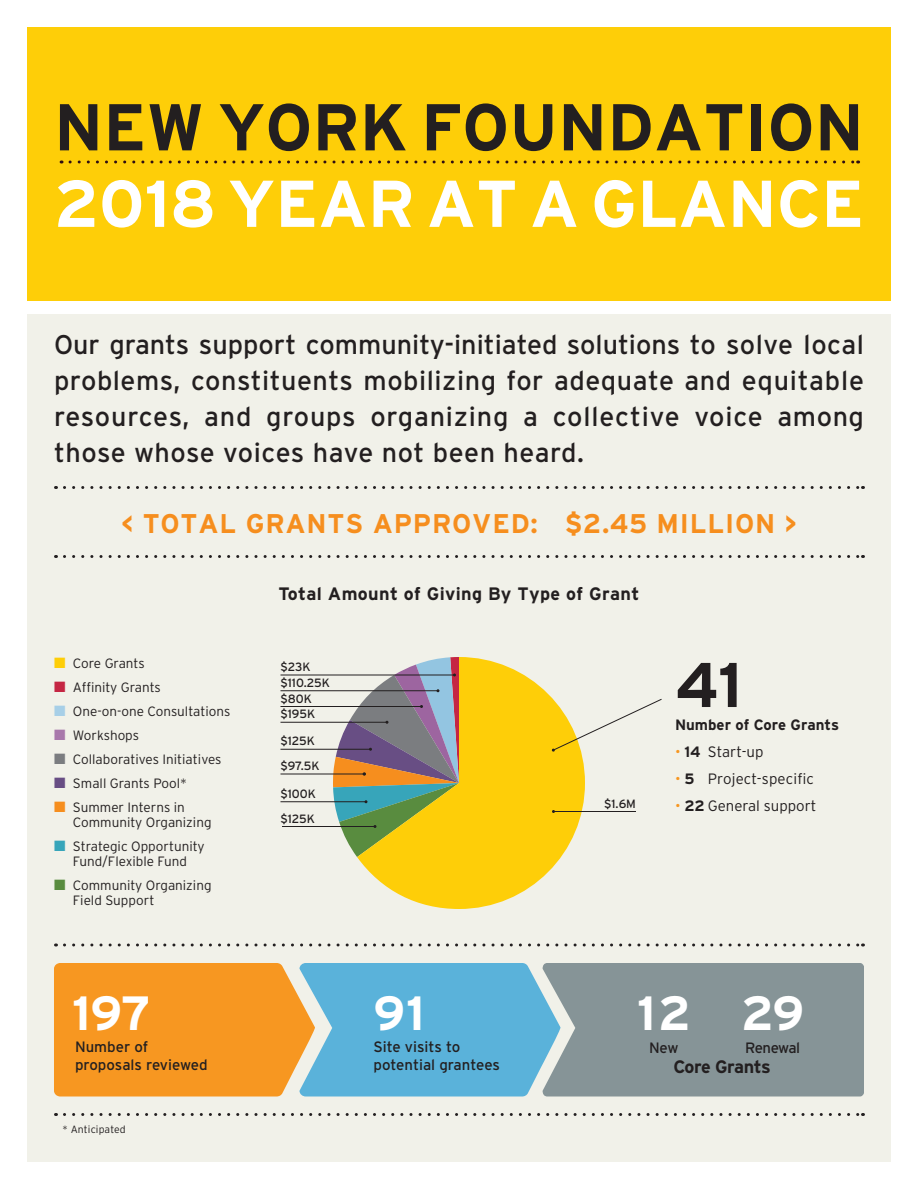
<style>
.page{position:relative;width:918px;height:1188px;background:#fff}
.page>*{position:absolute;margin:0;border:0;box-sizing:border-box;transform-origin:0 0}
.t1{font:700 66px "Interstate";color:#231f20}
.t2{font:700 66px "Interstate";color:#fff}
.t3{font:700 63px "Interstate";color:#231f20}
.t4{font:700 48px "Interstate";color:#fff}
.t5{font:27px/36px "Interstate";letter-spacing:.02em;color:#231f20;text-align:justify}
.t6{font:700 27px "Interstate";letter-spacing:.03em;color:#f68e1e}
.t7{font:700 18px "Interstate";letter-spacing:.02em;color:#231f20}
.t8{font:700 18px "Interstate";letter-spacing:-.03em;color:#231f20}
.t9{font:15px/18px "Interstate";color:#231f20}
.t10{font:300 15px "Interstate";color:#231f20}
.t11{font:700 15px "Interstate";color:#231f20}
.t12{font:15px "Interstate";letter-spacing:-.04em;color:#231f20}
.t13{font:300 13.5px/15px "Interstate";color:#231f20}
.t14{font:12px "Interstate";color:#231f20}
.t15{font:300 10.5px "Interstate";letter-spacing:.01em;color:#231f20}
.s1{color:#fece08}
.s2{color:#c52643}
.s3{color:#a7cfe7}
.s4{color:#a878ab}
.s5{color:#7b7d80}
.s6{color:#684e84}
.s7{color:#f68e1e}
.s8{color:#37a5ba}
.s9{color:#598c3f}
.s10{color:#f79721}
.s11{font-weight:700}
</style>
<div class="page">
<div style="left:27px;top:314px;width:864px;height:848px;background:#f1f1e9"></div>
<svg style="left:357px;top:657px;width:228px;height:252px;fill:#fece08"></svg>
<div style="left:27px;top:27px;width:864px;height:273px;background:#fece08"></div>
<svg style="left:54px;top:963px;width:810px;height:133px;background:#9fa089"></svg>
<svg style="left:64px;top:944px;width:799px;height:2px"></svg>
<svg style="left:64px;top:1113px;width:799px;height:3px"></svg>
<svg style="left:64px;top:486px;width:799px;height:3px"></svg>
<svg style="left:64px;top:555px;width:799px;height:3px"></svg>
<svg style="left:70px;top:160px;width:789px;height:4px"></svg>
<hr style="left:280px;top:675px;width:174px;height:1px;background:#231f20">
<hr style="left:280px;top:690px;width:158px;height:1px;background:#231f20">
<hr style="left:280px;top:706px;width:142px;height:1px;background:#231f20">
<hr style="left:280px;top:722px;width:107px;height:1px;background:#231f20">
<hr style="left:280px;top:749px;width:90px;height:1px;background:#231f20">
<hr style="left:280px;top:774px;width:84px;height:1px;background:#231f20">
<hr style="left:280px;top:801px;width:86px;height:1px;background:#231f20">
<hr style="left:282px;top:826px;width:93px;height:1px;background:#231f20">
<svg style="left:333px;top:657px;width:126px;height:200px"></svg>
<hr style="left:554px;top:811px;width:82px;height:1px;background:#231f20">
<svg style="left:552px;top:698px;width:110px;height:54px"></svg>
<p class="t1" style="left:54px;top:90px;width:812px">NEW YORK FOUNDATION</p>
<p class="t2" style="left:54px;top:167px;width:812px">2018 YEAR AT A GLANCE</p>
<p class="t5" style="left:54px;top:326px;width:812px">Our grants support community-initiated solutions to solve local problems, constituents mobilizing for adequate and equitable resources, and groups organizing a collective voice among those whose voices have not been heard.</p>
<p class="t6" style="left:121px;top:508px;width:677px">&lt; TOTAL GRANTS APPROVED: $2.45 MILLION &gt;</p>
<p class="t13" style="left:54px;top:656px;width:92px"><span class="s1">■</span> Core Grants</p>
<p class="t13" style="left:54px;top:680px;width:108px"><span class="s2">■</span> Affinity Grants</p>
<p class="t13" style="left:54px;top:704px;width:178px"><span class="s3">■</span> One-on-one Consultations</p>
<p class="t13" style="left:54px;top:728px;width:87px"><span class="s4">■</span> Workshops</p>
<p class="t13" style="left:54px;top:752px;width:169px"><span class="s5">■</span> Collaboratives Initiatives</p>
<p class="t13" style="left:54px;top:776px;width:134px"><span class="s6">■</span> Small Grants Pool*</p>
<p class="t13" style="left:73px;top:800px;width:140px;text-indent:-19px"><span class="s7">■</span> Summer Interns in<br>Community Organizing</p>
<p class="t13" style="left:54px;top:839px;width:152px;text-align:center"><span class="s8">■</span> Strategic Opportunity<br>Fund/Flexible Fund</p>
<p class="t13" style="left:73px;top:878px;width:140px;text-indent:-19px"><span class="s9">■</span> Community Organizing<br>Field Support</p>
<p class="t4" style="left:72px;top:986px;width:81px">197</p>
<p class="t9" style="left:75px;top:1038px;width:134px">Number of proposals reviewed</p>
<p class="t15" style="left:63px;top:1124px;width:65px">* Anticipated</p>
<p class="t7" style="left:279px;top:583px;width:362px">Total Amount of Giving By Type of Grant</p>
<p class="t14" style="left:280px;top:660px;width:32px">$23K</p>
<p class="t14" style="left:280px;top:676px;width:51px">$110.25K</p>
<p class="t14" style="left:280px;top:692px;width:33px">$80K</p>
<p class="t14" style="left:280px;top:707px;width:36px">$195K</p>
<p class="t14" style="left:280px;top:734px;width:36px">$125K</p>
<p class="t14" style="left:280px;top:759px;width:41px">$97.5K</p>
<p class="t14" style="left:280px;top:787px;width:37px">$100K</p>
<p class="t14" style="left:280px;top:812px;width:36px">$125K</p>
<p class="t14" style="left:604px;top:797px;width:33px">$1.6M</p>
<p class="t3" style="left:675px;top:650px;width:69px">41</p>
<p class="t11" style="left:675px;top:716px;width:166px">Number of Core Grants</p>
<p class="t10" style="left:675px;top:743px;width:90px"><span class="s10">•</span> <span class="s11">14</span> Start-up</p>
<p class="t10" style="left:675px;top:770px;width:140px"><span class="s10">•</span> <span class="s11">5</span> Project-specific</p>
<p class="t10" style="left:675px;top:797px;width:143px"><span class="s10">•</span> <span class="s11">22</span> General support</p>
<p class="t4" style="left:374px;top:986px;width:53px">91</p>
<p class="t9" style="left:374px;top:1038px;width:128px">Site visits to potential grantees</p>
<p class="t4" style="left:637px;top:987px;width:55px">12</p>
<p class="t9" style="left:649px;top:1038px;width:31px">New</p>
<p class="t4" style="left:741px;top:987px;width:65px">29</p>
<p class="t12" style="left:745px;top:1039px;width:57px">Renewal</p>
<p class="t8" style="left:673px;top:1056px;width:99px">Core Grants</p>
</div>
